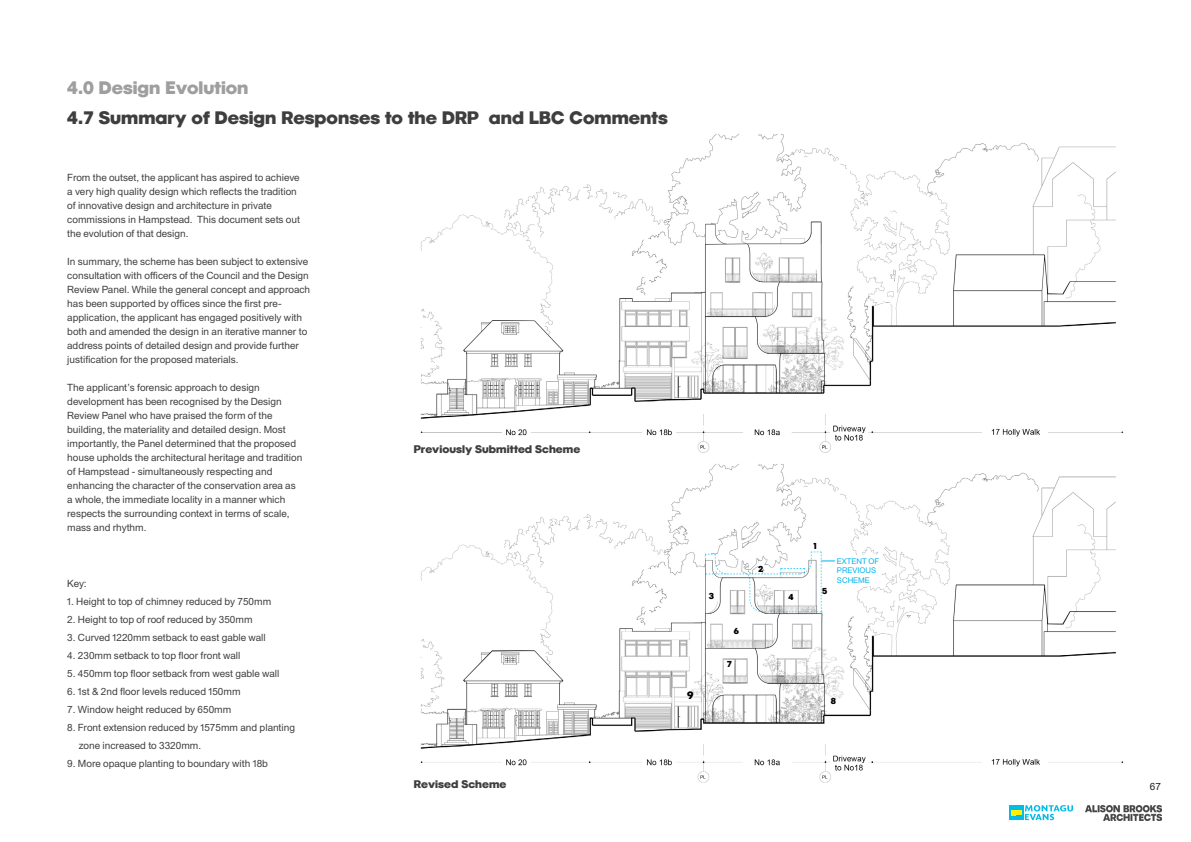
<style>
.page{position:relative;width:1191px;height:842px;background:#fff}
.page>*{position:absolute;margin:0;border:0;box-sizing:border-box;transform-origin:0 0}
.t1{font:18px/30px "A Bnormal";color:#3e3e3f}
.t2{font:11px "A Bnormal";color:#3e3e3f}
.t3{font:10.6px "A Bnormal";color:#000}
.t4{font:10px/14px "Union";color:#3e3e3f}
.t5{font:10px "Union";color:#231f20}
.t6{font:8.6px "A Bnormal";color:#000}
.t7{font:7.8px/9.4px "Union";color:#00b3ef}
</style>
<div class="page">
<img style="left:1085px;top:806px;width:76px;height:14px">
<img style="left:420px;top:133px;width:703px;height:650px">
<div style="left:835px;top:555px;width:46px;height:30px;background:#fff"></div>
<svg style="left:821px;top:560px;width:14px;height:1px"></svg>
<div style="left:1008px;top:805px;width:15px;height:15px;background:#02bce8"></div>
<svg style="left:1011px;top:805px;width:62px;height:15px"></svg>
<h1 class="t1" style="left:67px;top:72px;width:602px">4.0 Design Evolution<br>4.7 Summary of Design Responses to the DRP and LBC Comments</h1>
<p class="t4" style="left:67px;top:171px;width:234px">From the outset, the applicant has aspired to achieve a very high quality design which reflects the tradition of innovative design and architecture in private commissions in Hampstead. This document sets out the evolution of that design.</p>
<p class="t4" style="left:67px;top:255px;width:244px">In summary, the scheme has been subject to extensive consultation with officers of the Council and the Design Review Panel. While the general concept and approach has been supported by offices since the first pre&shy;application, the applicant has engaged positively with both and amended the design in an iterative manner to address points of detailed design and provide further justification for the proposed materials.</p>
<p class="t4" style="left:67px;top:381px;width:237px">The applicant’s forensic approach to design development has been recognised by the Design Review Panel who have praised the form of the building, the materiality and detailed design. Most importantly, the Panel determined that the proposed house upholds the architectural heritage and tradition of Hampstead - simultaneously respecting and enhancing the character of the conservation area as a whole, the immediate locality in a manner which respects the surrounding context in terms of scale, mass and rhythm.</p>
<p class="t4" style="left:67px;top:576px;width:21px">Key:</p>
<p class="t4" style="left:67px;top:594px;width:205px">1. Height to top of chimney reduced by 750mm</p>
<p class="t4" style="left:67px;top:612px;width:187px">2. Height to top of roof reduced by 350mm</p>
<p class="t4" style="left:67px;top:630px;width:200px">3. Curved 1220mm setback to east gable wall</p>
<p class="t4" style="left:67px;top:648px;width:175px">4. 230mm setback to top floor front wall</p>
<p class="t4" style="left:67px;top:666px;width:214px">5. 450mm top floor setback from west gable wall</p>
<p class="t4" style="left:67px;top:684px;width:175px">6. 1st &amp; 2nd floor levels reduced 150mm</p>
<p class="t4" style="left:67px;top:702px;width:166px">7. Window height reduced by 650mm</p>
<p class="t4" style="left:67px;top:720px;width:229px">8. Front extension reduced by 1575mm and planting</p>
<p class="t4" style="left:79px;top:738px;width:124px">zone increased to 3320mm.</p>
<p class="t4" style="left:67px;top:756px;width:202px">9. More opaque planting to boundary with 18b</p>
<p class="t2" style="left:414px;top:442px;width:168px">Previously Submitted Scheme</p>
<p class="t2" style="left:414px;top:777px;width:94px">Revised Scheme</p>
<p class="t3" style="left:687px;top:688px;width:8px">9</p>
<p class="t6" style="left:708px;top:590px;width:7px">3</p>
<p class="t6" style="left:733px;top:625px;width:7px">6</p>
<p class="t6" style="left:727px;top:658px;width:7px">7</p>
<p class="t6" style="left:758px;top:563px;width:7px">2</p>
<p class="t6" style="left:788px;top:591px;width:7px">4</p>
<p class="t6" style="left:813px;top:540px;width:6px">1</p>
<p class="t6" style="left:822px;top:585px;width:7px">5</p>
<p class="t7" style="left:837px;top:556px;width:44px">EXTENT OF<br>PREVIOUS<br>SCHEME</p>
<p class="t6" style="left:831px;top:695px;width:7px">8</p>
<p class="t5" style="left:1149px;top:781px;width:13px">67</p>
</div>
